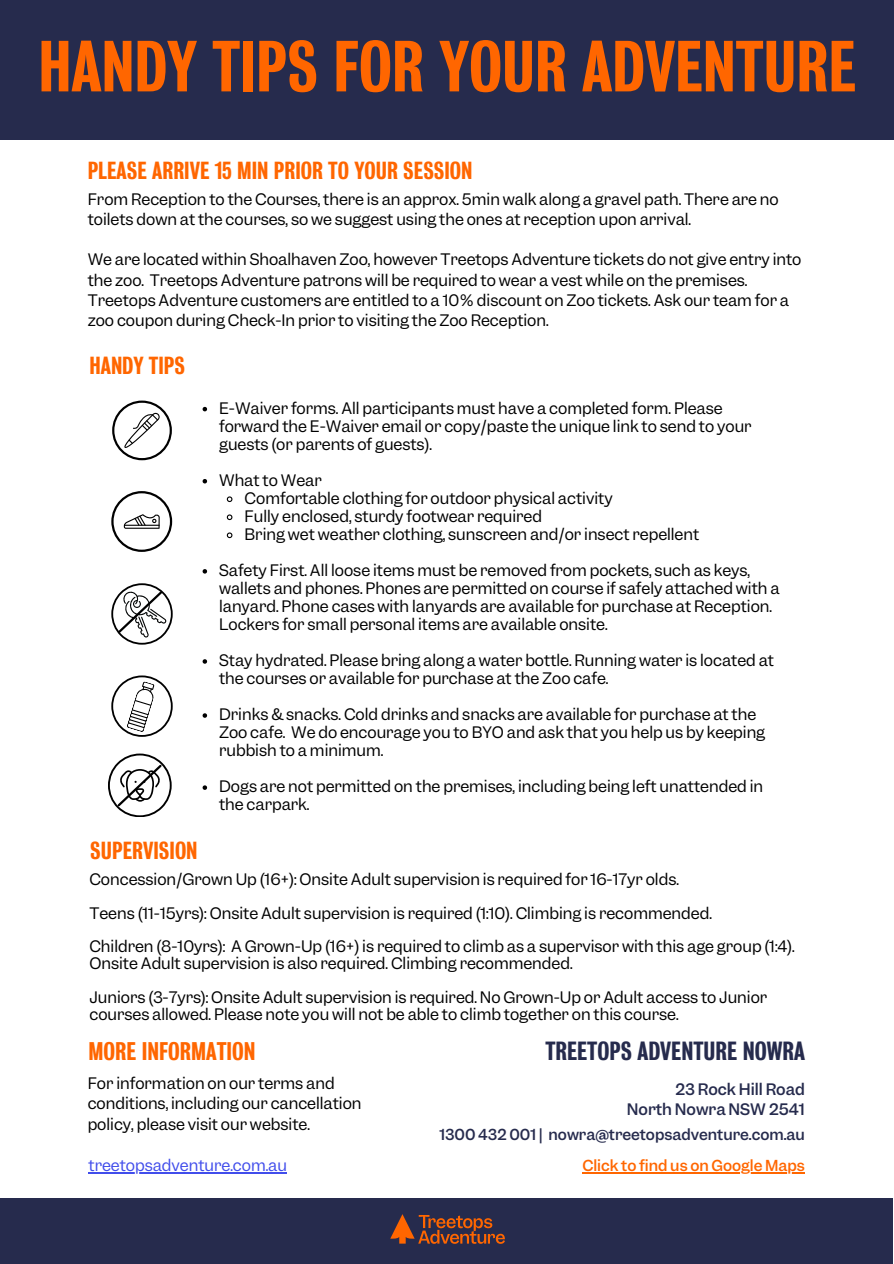
<style>
.page{position:relative;width:894px;height:1264px;background:#fff}
.page>*{position:absolute;margin:0;border:0;box-sizing:border-box;transform-origin:0 0}
.t1{font:500 65.85px "Bureau Grot Condensed";color:#f60}
.t2{font:500 24px "Bureau Grot Condensed";color:#262b4d}
.t3{font:500 23.25px "Bureau Grot Condensed";color:#f60}
.t4{font:500 22.5px "Bureau Grot Condensed";color:#f60}
.t5{font:15px/18px "Garnett";color:#000}
.t6{font:500 15px/20.2px "Garnett";color:#262b4d;text-align:right}
.t7{font:15px "Garnett";color:#414deb}
.t8{font:500 14.4px "Garnett";color:#262b4d}
.t9{font:500 14.4px "Garnett";color:#f60}
</style>
<div class="page">
<div style="left:0;top:0;width:893px;height:139px;background:#262b4d"></div>
<div style="left:0;top:1198px;width:892px;height:65px;background:#262b4d"></div>
<svg style="left:390px;top:1214px;width:115px;height:29px"></svg>
<svg style="left:112px;top:400px;width:60px;height:60px"></svg>
<svg style="left:111px;top:491px;width:61px;height:61px"></svg>
<svg style="left:111px;top:675px;width:62px;height:61px"></svg>
<svg style="left:111px;top:583px;width:62px;height:61px"></svg>
<svg style="left:202px;top:407px;width:5px;height:4px"></svg>
<svg style="left:202px;top:479px;width:5px;height:4px"></svg>
<svg style="left:226px;top:496px;width:7px;height:7px"></svg>
<svg style="left:226px;top:514px;width:7px;height:7px"></svg>
<svg style="left:226px;top:532px;width:7px;height:7px"></svg>
<svg style="left:202px;top:569px;width:5px;height:4px"></svg>
<svg style="left:202px;top:659px;width:5px;height:4px"></svg>
<svg style="left:202px;top:713px;width:5px;height:4px"></svg>
<svg style="left:202px;top:785px;width:5px;height:5px"></svg>
<hr style="left:88px;top:1172px;width:199px;height:1px;background:#414deb">
<hr style="left:582px;top:1171px;width:222px;height:2px;background:#f60">
<svg style="left:108px;top:753px;width:63px;height:64px"></svg>
<h1 class="t1" style="left:38px;top:28px;width:818px">HANDY TIPS FOR YOUR ADVENTURE</h1>
<h3 class="t4" style="left:88px;top:158px;width:386px">PLEASE ARRIVE 15 MIN PRIOR TO YOUR SESSION</h3>
<p class="t5" style="left:88px;top:189px;width:692px;line-height:20.2px">From Reception to the Courses, there is an approx. 5min walk along a gravel path. There are no toilets down at the courses, so we suggest using the ones at reception upon arrival.</p>
<p class="t5" style="left:88px;top:249px;width:715px;line-height:20.2px">We are located within Shoalhaven Zoo, however Treetops Adventure tickets do not give entry into the zoo. Treetops Adventure patrons will be required to wear a vest while on the premises.<br>Treetops Adventure customers are entitled to a 10% discount on Zoo tickets. Ask our team for a zoo coupon during Check-In prior to visiting the Zoo Reception.</p>
<h3 class="t4" style="left:89px;top:353px;width:97px">HANDY TIPS</h3>
<h3 class="t4" style="left:90px;top:837px;width:109px">SUPERVISION</h3>
<p class="t5" style="left:219px;top:399px;width:534px">E-Waiver forms. All participants must have a completed form. Please forward the E-Waiver email or copy/paste the unique link to send to your guests (or parents of guests).</p>
<p class="t5" style="left:244px;top:471px;width:456px;text-indent:-26px">What to Wear<br>Comfortable clothing for outdoor physical activity<br>Fully enclosed, sturdy footwear required<br>Bring wet weather clothing, sunscreen and/or insect repellent</p>
<p class="t5" style="left:219px;top:561px;width:562px">Safety First. All loose items must be removed from pockets, such as keys, wallets and phones. Phones are permitted on course if safely attached with a lanyard. Phone cases with lanyards are available for purchase at Reception.<br>Lockers for small personal items are available onsite.</p>
<p class="t5" style="left:219px;top:651px;width:556px">Stay hydrated. Please bring along a water bottle. Running water is located at the courses or available for purchase at the Zoo cafe.</p>
<p class="t5" style="left:219px;top:705px;width:547px">Drinks &amp; snacks. Cold drinks and snacks are available for purchase at the<br>Zoo cafe. We do encourage you to BYO and ask that you help us by keeping rubbish to a minimum.</p>
<p class="t5" style="left:219px;top:777px;width:545px">Dogs are not permitted on the premises, including being left unattended in the carpark.</p>
<p class="t5" style="left:89px;top:870px;width:591px">Concession/Grown Up (16+): Onsite Adult supervision is required for 16-17yr olds.</p>
<p class="t5" style="left:89px;top:904px;width:623px">Teens (11-15yrs): Onsite Adult supervision is required (1:10). Climbing is recommended.</p>
<p class="t5" style="left:89px;top:938px;width:706px;line-height:17px">Children (8-10yrs): A Grown-Up (16+) is required to climb as a supervisor with this age group (1:4).<br>Onsite Adult supervision is also required. Climbing recommended.</p>
<p class="t5" style="left:89px;top:989px;width:679px;line-height:17px">Juniors (3-7yrs): Onsite Adult supervision is required. No Grown-Up or Adult access to Junior courses allowed. Please note you will not be able to climb together on this course.</p>
<h3 class="t3" style="left:88px;top:1038px;width:168px">MORE INFORMATION</h3>
<p class="t5" style="left:88px;top:1073px;width:275px;line-height:20.2px">For information on our terms and conditions, including our cancellation policy, please visit our website.</p>
<p class="t7" style="left:88px;top:1154px;width:200px">treetopsadventure.com.au</p>
<h2 class="t2" style="left:545px;top:1036px;width:261px">TREETOPS ADVENTURE NOWRA</h2>
<p class="t6" style="left:626px;top:1079px;width:179px">23 Rock Hill Road<br>North Nowra NSW 2541</p>
<p class="t8" style="left:439px;top:1124px;width:367px">1300 432 001 | nowra@treetopsadventure.com.au</p>
<p class="t9" style="left:582px;top:1155px;width:224px">Click to find us on Google Maps</p>
</div>
